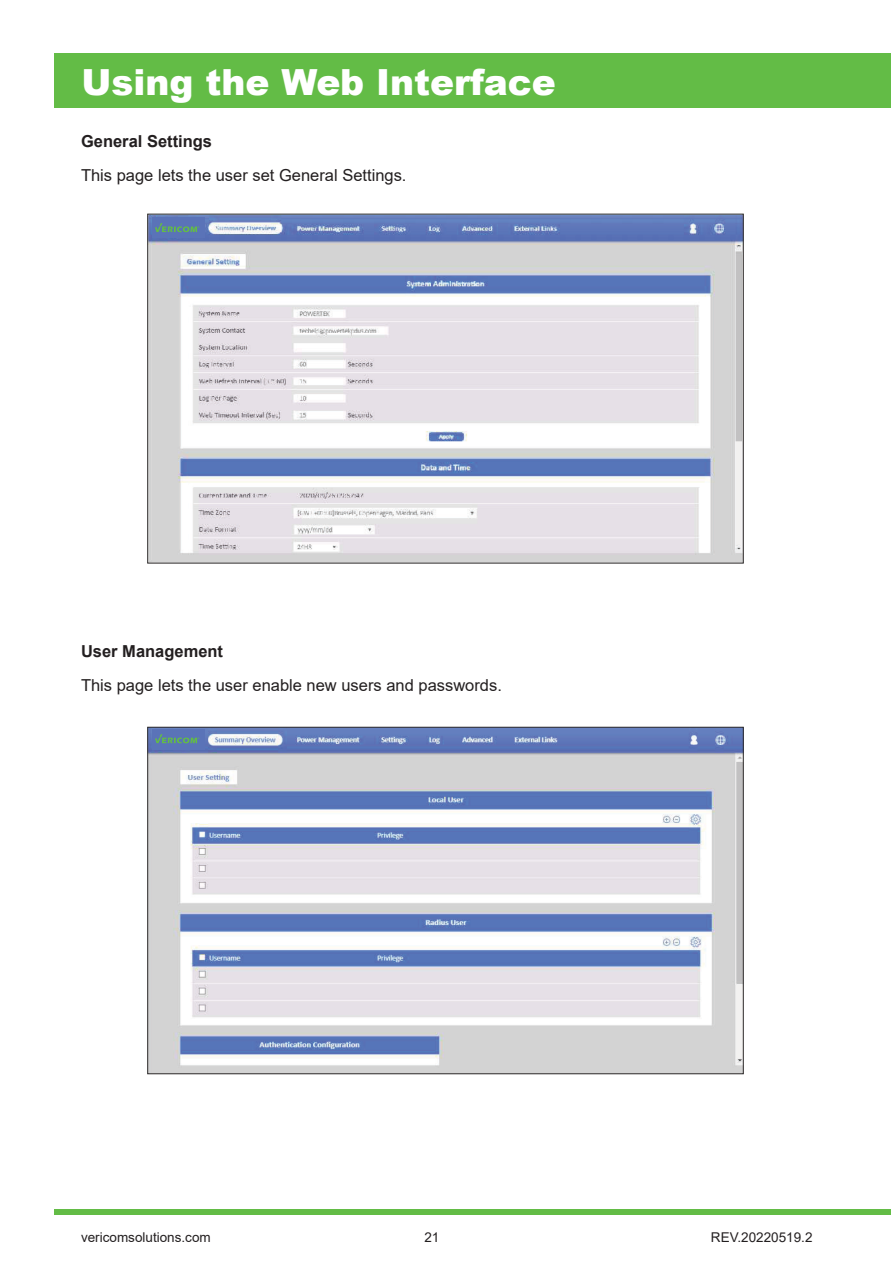
<style>
.page{position:relative;width:891px;height:1269px;background:#fff}
.page>*{position:absolute;margin:0;border:0;box-sizing:border-box;transform-origin:0 0}
.t1{font:900 36px "Arial";color:#fff}
.t2{font:16.5px "Arial";color:#231f20}
.t3{font:700 16.5px "Arial";color:#231f20}
.t4{font:13.5px "Arial";color:#231f20}
</style>
<div class="page">
<div style="left:54px;top:54px;width:837px;height:54px;background:#63bc46"></div>
<div style="left:54px;top:1209px;width:837px;height:6px;background:#63bc46"></div>
<img style="left:149px;top:216px;width:593px;height:345px">
<img style="left:149px;top:729px;width:593px;height:343px">
<div style="left:152px;top:218px;width:52px;height:20px;background:#5a73b8"></div>
<svg style="left:155px;top:223px;width:44px;height:9px"></svg>
<div style="left:152px;top:729px;width:52px;height:20px;background:#5a73b8"></div>
<svg style="left:155px;top:734px;width:44px;height:9px"></svg>
<p class="t1" style="left:82px;top:56px;width:476px">Using the Web Interface</p>
<p class="t3" style="left:81px;top:130px;width:133px">General Settings</p>
<p class="t2" style="left:81px;top:164px;width:327px">This page lets the user set General Settings.</p>
<p class="t3" style="left:81px;top:640px;width:144px">User Management</p>
<p class="t2" style="left:81px;top:674px;width:422px">This page lets the user enable new users and passwords.</p>
<p class="t4" style="left:81px;top:1227px;width:131px">vericomsolutions.com</p>
<p class="t4" style="left:424px;top:1227px;width:17px">21</p>
<p class="t4" style="left:711px;top:1228px;width:103px">REV.20220519.2</p>
</div>
